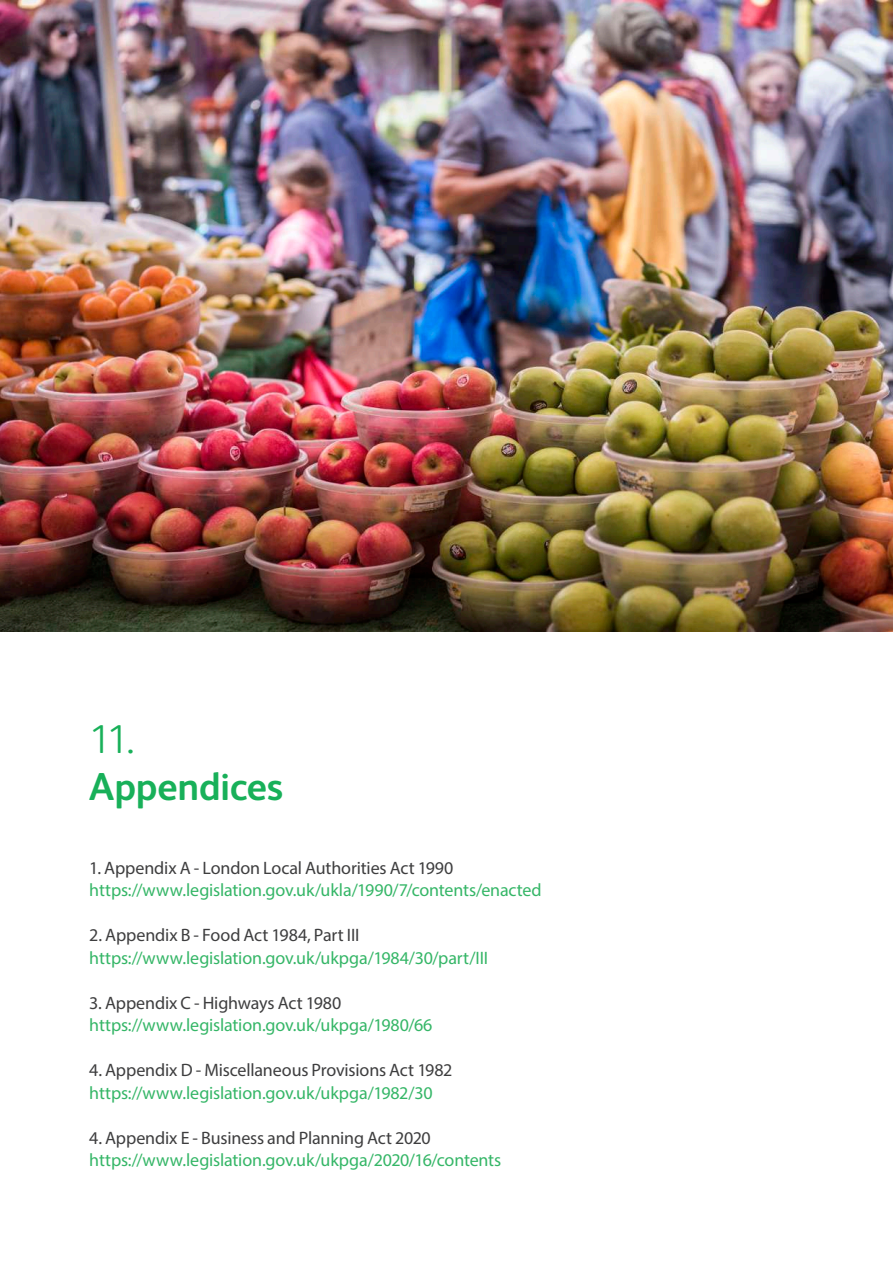
<style>
.page{position:relative;width:893px;height:1263px;background:#fff}
.page>*{position:absolute;margin:0;border:0;box-sizing:border-box;transform-origin:0 0}
.t1{font:300 40.5px "FS Albert";color:#18b059}
.t2{font:700 39px "FS Albert";letter-spacing:-.005em;color:#18b059}
.t3{font:18px "Myriad Pro";letter-spacing:-.01em;color:#35b667}
.t4{font:18px "Myriad Pro";letter-spacing:-.005em;color:#3e3e3f}
</style>
<div class="page">
<img style="left:0;top:0;width:893px;height:631px">
<h1 class="t1" style="left:89px;top:716px;width:46px">11.</h1>
<h2 class="t2" style="left:89px;top:764px;width:195px">Appendices</h2>
<p class="t4" style="left:89px;top:857px;width:366px">1. Appendix A - London Local Authorities Act 1990</p>
<p class="t3" style="left:89px;top:879px;width:454px">https://www.legislation.gov.uk/ukla/1990/7/contents/enacted</p>
<p class="t4" style="left:89px;top:924px;width:272px">2. Appendix B - Food Act 1984, Part III</p>
<p class="t3" style="left:89px;top:947px;width:400px">https://www.legislation.gov.uk/ukpga/1984/30/part/III</p>
<p class="t4" style="left:89px;top:992px;width:253px">3. Appendix C - Highways Act 1980</p>
<p class="t3" style="left:89px;top:1014px;width:345px">https://www.legislation.gov.uk/ukpga/1980/66</p>
<p class="t4" style="left:89px;top:1059px;width:365px">4. Appendix D - Miscellaneous Provisions Act 1982</p>
<p class="t3" style="left:89px;top:1082px;width:345px">https://www.legislation.gov.uk/ukpga/1982/30</p>
<p class="t4" style="left:89px;top:1127px;width:343px">4. Appendix E - Business and Planning Act 2020</p>
<p class="t3" style="left:89px;top:1149px;width:414px">https://www.legislation.gov.uk/ukpga/2020/16/contents</p>
</div>
